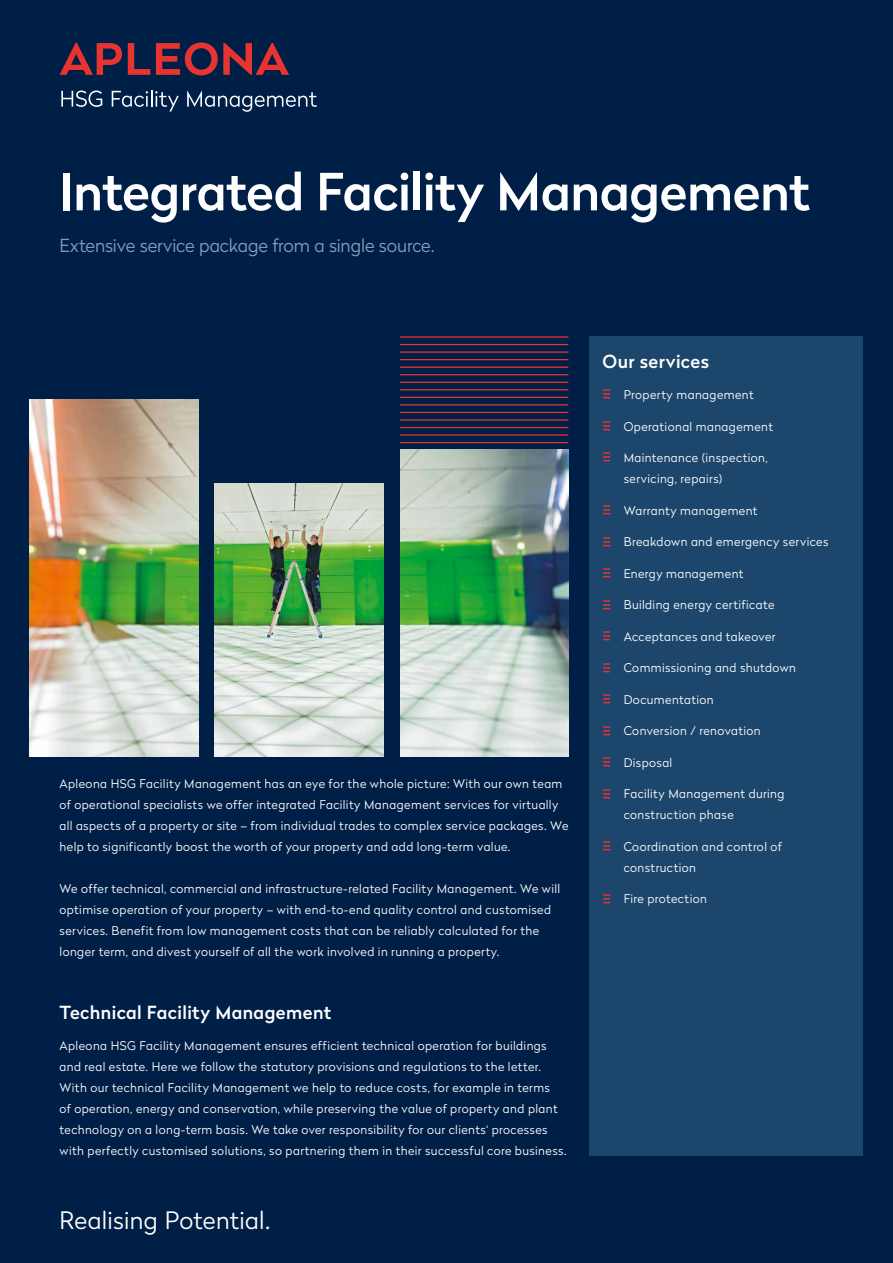
<style>
.page{position:relative;width:893px;height:1263px;background:#001f47}
.page>*{position:absolute;margin:0;border:0;box-sizing:border-box;transform-origin:0 0}
.t1{font:500 51px "Radikal";letter-spacing:-.01em;color:#fff}
.t2{font:300 24px "Radikal";letter-spacing:.01em;color:#fff}
.t3{font:300 18px "Radikal";letter-spacing:-.005em;color:#829db9}
.t4{font:500 18px "Radikal";letter-spacing:.02em;color:#fff}
.t5{font:300 12px/21px "Radikal";letter-spacing:.035em;color:#fff}
.s1{font-family:"Arial Narrow";font-weight:400;font-size:18px;color:#e73431}
</style>
<div class="page">
<svg style="left:61px;top:91px;width:41px;height:16px"></svg>
<svg style="left:112px;top:90px;width:67px;height:22px"></svg>
<svg style="left:187px;top:91px;width:130px;height:21px"></svg>
<svg style="left:60px;top:43px;width:229px;height:32px"></svg>
<img style="left:30px;top:399px;width:168px;height:357px">
<img style="left:215px;top:483px;width:168px;height:273px">
<img style="left:400px;top:449px;width:168px;height:307px">
<hr style="left:400px;top:336px;width:168px;height:2px;background:#e73431">
<hr style="left:400px;top:382px;width:168px;height:1px;background:#e73431">
<hr style="left:400px;top:419px;width:168px;height:2px;background:#e73431">
<hr style="left:400px;top:359px;width:168px;height:1px;background:#e73431">
<hr style="left:400px;top:404px;width:168px;height:1px;background:#e73431">
<hr style="left:400px;top:442px;width:168px;height:1px;background:#e73431">
<hr style="left:400px;top:344px;width:168px;height:1px;background:#e73431">
<hr style="left:400px;top:389px;width:168px;height:1px;background:#e73431">
<hr style="left:400px;top:427px;width:168px;height:1px;background:#e73431">
<hr style="left:400px;top:366px;width:168px;height:2px;background:#e73431">
<hr style="left:400px;top:412px;width:168px;height:1px;background:#e73431">
<hr style="left:400px;top:351px;width:168px;height:2px;background:#e73431">
<hr style="left:400px;top:397px;width:168px;height:1px;background:#e73431">
<hr style="left:400px;top:434px;width:168px;height:2px;background:#e73431">
<hr style="left:400px;top:374px;width:168px;height:1px;background:#e73431">
<div style="left:590px;top:336px;width:273px;height:819px;background:#1c466c"></div>
<h1 class="t1" style="left:60px;top:155px;width:752px">Integrated Facility Management</h1>
<h3 class="t3" style="left:60px;top:233px;width:377px">Extensive service package from a single source.</h3>
<p class="t5" style="left:60px;top:772px;width:510px">Apleona HSG Facility Management has an eye for the whole picture: With our own team of operational specialists we offer integrated Facility Management services for virtually all aspects of a property or site – from individual trades to complex service packages. We help to significantly boost the worth of your property and add long-term value.</p>
<p class="t5" style="left:60px;top:877px;width:502px">We offer technical, commercial and infrastructure-related Facility Management. We will optimise operation of your property – with end-to-end quality control and customised services. Benefit from low management costs that can be reliably calculated for the longer term, and divest yourself of all the work involved in running a property.</p>
<h3 class="t4" style="left:60px;top:999px;width:273px">Technical Facility Management</h3>
<p class="t5" style="left:60px;top:1035px;width:509px">Apleona HSG Facility Management ensures efficient technical operation for buildings and real estate. Here we follow the statutory provisions and regulations to the letter.<br>With our technical Facility Management we help to reduce costs, for example in terms<br>of operation, energy and conservation, while preserving the value of property and plant technology on a long-term basis. We take over responsibility for our clients‘ processes with perfectly customised solutions, so partnering them in their successful core business.</p>
<h2 class="t2" style="left:60px;top:1203px;width:212px">Realising Potential.</h2>
<h3 class="t4" style="left:602px;top:348px;width:108px">Our services</h3>
<p class="t5" style="left:602px;top:384px;width:153px"><span class="s1">≡</span> Property management</p>
<p class="t5" style="left:602px;top:415px;width:172px"><span class="s1">≡</span> Operational management</p>
<p class="t5" style="left:624px;top:447px;width:146px;text-indent:-21px"><span class="s1">≡</span> Maintenance (inspection, servicing, repairs)</p>
<p class="t5" style="left:602px;top:499px;width:157px"><span class="s1">≡</span> Warranty management</p>
<p class="t5" style="left:602px;top:531px;width:228px"><span class="s1">≡</span> Breakdown and emergency services</p>
<p class="t5" style="left:602px;top:562px;width:142px"><span class="s1">≡</span> Energy management</p>
<p class="t5" style="left:602px;top:594px;width:173px"><span class="s1">≡</span> Building energy certificate</p>
<p class="t5" style="left:602px;top:625px;width:175px"><span class="s1">≡</span> Acceptances and takeover</p>
<p class="t5" style="left:602px;top:657px;width:195px"><span class="s1">≡</span> Commissioning and shutdown</p>
<p class="t5" style="left:602px;top:688px;width:113px"><span class="s1">≡</span> Documentation</p>
<p class="t5" style="left:602px;top:720px;width:160px"><span class="s1">≡</span> Conversion / renovation</p>
<p class="t5" style="left:602px;top:751px;width:71px"><span class="s1">≡</span> Disposal</p>
<p class="t5" style="left:624px;top:783px;width:162px;text-indent:-21px"><span class="s1">≡</span> Facility Management during construction phase</p>
<p class="t5" style="left:624px;top:835px;width:160px;text-indent:-21px"><span class="s1">≡</span> Coordination and control of construction</p>
<p class="t5" style="left:602px;top:888px;width:106px"><span class="s1">≡</span> Fire protection</p>
</div>
